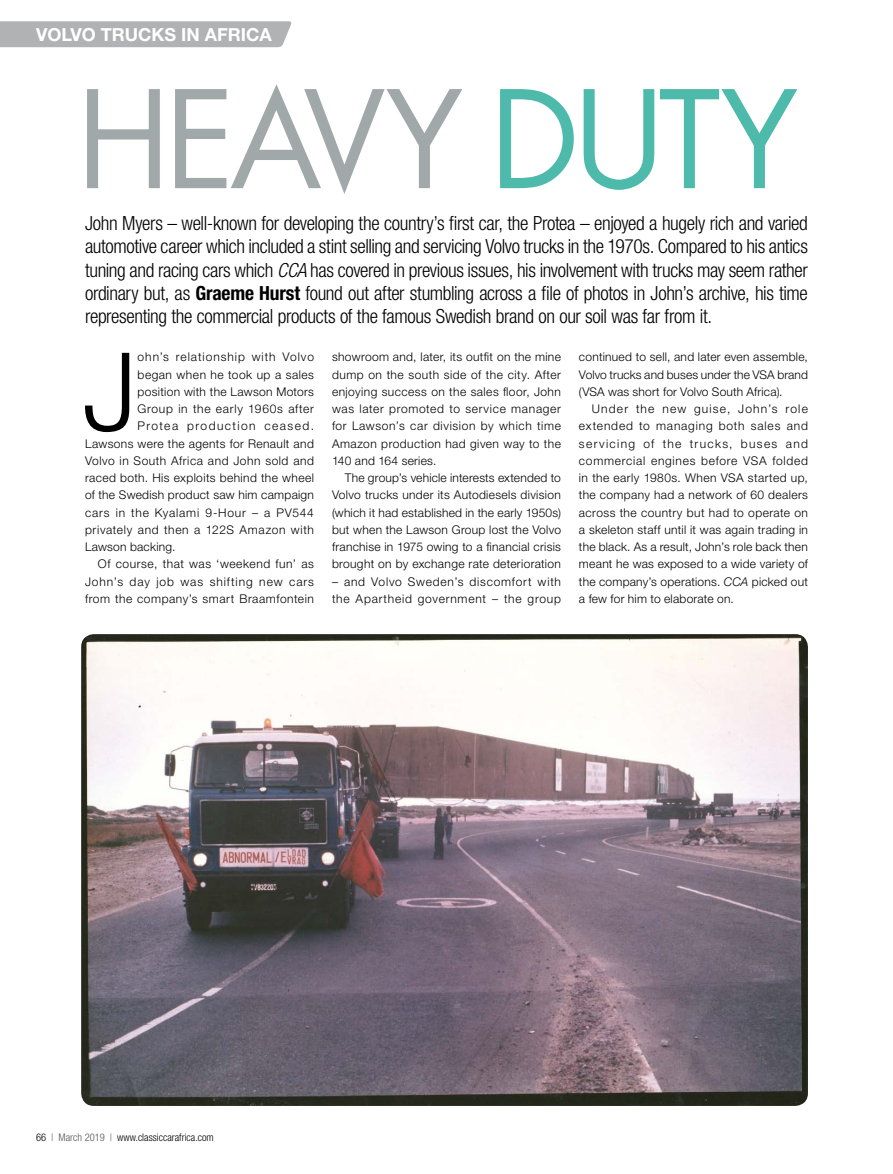
<style>
.page{position:relative;width:893px;height:1174px;background:#fff}
.page>*{position:absolute;margin:0;border:0;box-sizing:border-box;transform-origin:0 0}
.t1{font:131.4px "Futura Std";letter-spacing:-.04em;color:#a1a8aa}
.t2{font:300 108.6px "Helvetica Neue LT Std";color:#000}
.t3{font:300 condensed 19.5px/23.4px "Helvetica Neue LT Std";letter-spacing:-.02em;color:#000;text-align:justify}
.t4{font:700 18px "Helvetica Neue LT Std";color:#fff}
.t5{font:300 12px/17.2px "Helvetica Neue LT Std";letter-spacing:.035em;color:#000;text-align:justify}
.t6{font:300 12px/17.2px "Helvetica Neue LT Std";letter-spacing:.065em;color:#000}
.t7{font:300 12px "Helvetica Neue LT Std";letter-spacing:.055em;color:#000}
.t8{font:300 12px "Helvetica Neue LT Std";letter-spacing:.075em;color:#000}
.t9{font:300 12px "Helvetica Neue LT Std";letter-spacing:.08em;color:#000}
.t10{font:300 12px "Helvetica Neue LT Std";letter-spacing:.06em;color:#000}
.t11{font:300 12px "Helvetica Neue LT Std";letter-spacing:.12em;color:#000}
.t12{font:300 condensed 10.5px "Helvetica Neue LT Std";color:#000}
.s1{color:#4dbaab}
.s2{font-style:italic}
.s3{font-weight:700}
.s4{color:#565656}
</style>
<div class="page">
<div style="left:0;top:21px;width:292px;height:26px;background:#b1b2b3"></div>
<img style="left:81px;top:634px;width:727px;height:472px">
<h3 class="t4" style="left:36px;top:23px;width:237px">VOLVO TRUCKS IN AFRICA</h3>
<h1 class="t1" style="left:77px;top:56px;width:723px">HEAVY <span class="s1">DUTY</span></h1>
<p class="t3" style="left:85px;top:211px;width:724px">John Myers – well-known for developing the country’s first car, the Protea – enjoyed a hugely rich and varied automotive career which included a stint selling and servicing Volvo trucks in the 1970s. Compared to his antics tuning and racing cars which <span class="s2">CCA</span> has covered in previous issues, his involvement with trucks may seem rather ordinary but, as <span class="s3">Graeme Hurst</span> found out after stumbling across a file of photos in John’s archive, his time representing the commercial products of the famous Swedish brand on our soil was far from it.</p>
<h2 class="t2" style="left:83px;top:325px;width:56px">J</h2>
<p class="t9" style="left:138px;top:350px;width:178px">ohn’s relationship with Volvo</p>
<p class="t5" style="left:579px;top:348px;width:230px">continued to sell, and later even assemble, Volvo trucks and buses under the VSA brand (VSA was short for Volvo South Africa).</p>
<p class="t5" style="left:579px;top:400px;width:231px;text-indent:13px">Under the new guise, John’s role extended to managing both sales and servicing of the trucks, buses and commercial engines before VSA folded in the early 1980s. When VSA started up, the company had a network of 60 dealers across the country but had to operate on a skeleton staff until it was again trading in the black. As a result, John’s role back then meant he was exposed to a wide variety of the company’s operations. <span class="s2">CCA</span> picked out a few for him to elaborate on.</p>
<p class="t5" style="left:332px;top:348px;width:230px">showroom and, later, its outfit on the mine dump on the south side of the city. After enjoying success on the sales floor, John was later promoted to service manager for Lawson’s car division by which time Amazon production had given way to the 140 and 164 series.</p>
<p class="t5" style="left:332px;top:469px;width:230px;text-indent:13px">The group’s vehicle interests extended to Volvo trucks under its Autodiesels division (which it had established in the early 1950s) but when the Lawson Group lost the Volvo franchise in 1975 owing to a financial crisis brought on by exchange rate deterioration</p>
<p class="t6" style="left:332px;top:572px;width:230px">– and Volvo Sweden’s discomfort with the Apartheid government – the group</p>
<p class="t5" style="left:138px;top:365px;width:178px">began when he took up a sales</p>
<p class="t5" style="left:138px;top:383px;width:178px">position with the Lawson Motors</p>
<p class="t10" style="left:138px;top:401px;width:178px">Group in the early 1960s after</p>
<p class="t11" style="left:138px;top:419px;width:178px">Protea production ceased.</p>
<p class="t5" style="left:85px;top:434px;width:230px">Lawsons were the agents for Renault and</p>
<p class="t5" style="left:85px;top:452px;width:230px">Volvo in South Africa and John sold and</p>
<p class="t5" style="left:85px;top:469px;width:230px">raced both. His exploits behind the wheel</p>
<p class="t5" style="left:85px;top:486px;width:230px">of the Swedish product saw him campaign</p>
<p class="t6" style="left:85px;top:503px;width:230px">cars in the Kyalami 9-Hour – a PV544</p>
<p class="t7" style="left:85px;top:522px;width:230px">privately and then a 122S Amazon with</p>
<p class="t5" style="left:85px;top:538px;width:92px">Lawson backing.</p>
<p class="t5" style="left:98px;top:555px;width:218px">Of course, that was ‘weekend fun’ as</p>
<p class="t8" style="left:85px;top:574px;width:230px">John’s day job was shifting new cars</p>
<p class="t5" style="left:85px;top:590px;width:230px">from the company’s smart Braamfontein</p>
<p class="t12" style="left:36px;top:1131px;width:179px">66 <span class="s4">| March 2019 |</span> www.classiccarafrica.com</p>
</div>
